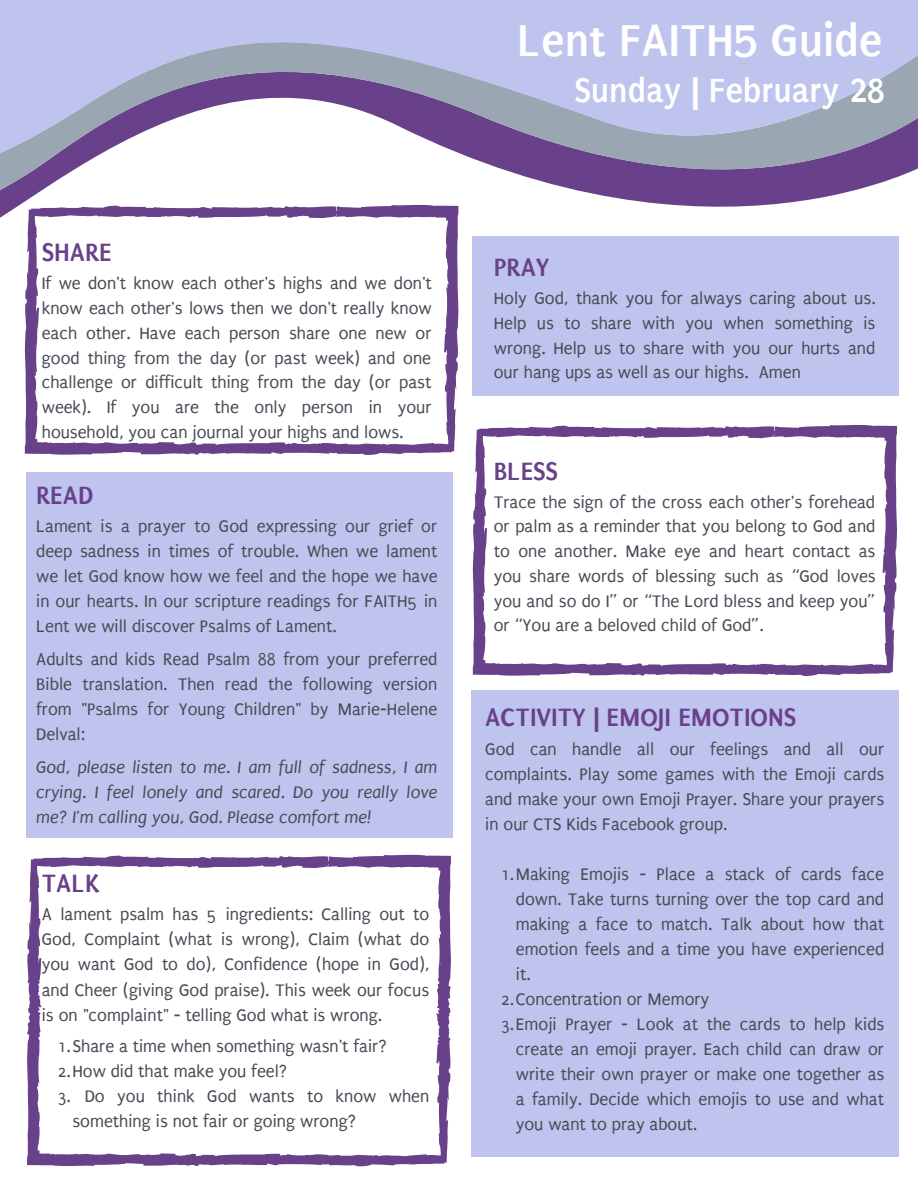
<style>
.page{position:relative;width:918px;height:1188px;background:#fff}
.page>*{position:absolute;margin:0;border:0;box-sizing:border-box;transform-origin:0 0}
.t1{font:700 48px "Puritan";color:#fff}
.t2{font:700 36px "Puritan";color:#fff}
.t3{font:700 27px "Puritan";color:#69418b}
.t4{font:18px/25px "Puritan";color:#474b55;text-align:justify}
.t5{font:italic 18px/25px "Puritan";color:#474b55;text-align:justify}
</style>
<div class="page">
<div style="left:26px;top:472px;width:426px;height:366px;background:#bec4ed"></div>
<svg style="left:24px;top:283px;width:435px;height:172px"></svg>
<svg style="left:472px;top:425px;width:425px;height:251px"></svg>
<svg style="left:0;top:191px;width:899px;height:49px"></svg>
<svg style="left:0;top:0;width:918px;height:191px;fill:#bec4ed"></svg>
<div style="left:472px;top:237px;width:427px;height:159px;background:#bec4ed"></div>
<svg style="left:27px;top:855px;width:424px;height:311px"></svg>
<div style="left:472px;top:690px;width:427px;height:467px;background:#bec4ed"></div>
<p class="t1" style="left:517px;top:14px;width:367px">Lent FAITH5 Guide</p>
<p class="t2" style="left:575px;top:71px;width:312px">Sunday | February 28</p>
<p class="t3" style="left:42px;top:238px;width:71px">SHARE</p>
<p class="t4" style="left:42px;top:271px;width:392px">If we don't know each other's highs and we don't know each other's lows then we don't really know each other. Have each person share one new or good thing from the day (or past week) and one challenge or difficult thing from the day (or past week). If you are the only person in your household, you can journal your highs and lows.</p>
<p class="t3" style="left:36px;top:480px;width:59px">READ</p>
<p class="t4" style="left:36px;top:514px;width:403px">Lament is a prayer to God expressing our grief or deep sadness in times of trouble. When we lament we let God know how we feel and the hope we have in our hearts. In our scripture readings for FAITH5 in Lent we will discover Psalms of Lament.</p>
<p class="t4" style="left:36px;top:647px;width:403px">Adults and kids Read Psalm 88 from your preferred Bible translation. Then read the following version from "Psalms for Young Children" by Marie-Helene Delval:</p>
<p class="t5" style="left:36px;top:755px;width:403px">God, please listen to me. I am full of sadness, I am crying. I feel lonely and scared. Do you really love me? I'm calling you, God. Please comfort me!</p>
<p class="t3" style="left:42px;top:868px;width:59px">TALK</p>
<p class="t4" style="left:42px;top:902px;width:389px">A lament psalm has 5 ingredients: Calling out to God, Complaint (what is wrong), Claim (what do you want God to do), Confidence (hope in God), and Cheer (giving God praise). This week our focus is on "complaint" - telling God what is wrong.</p>
<p class="t4" style="left:57px;top:1034px;width:331px">1.Share a time when something wasn't fair?</p>
<p class="t4" style="left:57px;top:1059px;width:232px">2.How did that make you feel?</p>
<p class="t4" style="left:72px;top:1084px;width:358px;text-indent:12px">Do you think God wants to know when something is not fair or going wrong?</p>
<p class="t4" style="left:57px;top:1084px;width:15px">3.</p>
<p class="t3" style="left:494px;top:252px;width:57px">PRAY</p>
<p class="t4" style="left:494px;top:286px;width:383px">Holy God, thank you for always caring about us.<br>Help us to share with you when something is wrong. Help us to share with you our hurts and our hang ups as well as our highs. Amen</p>
<p class="t3" style="left:494px;top:456px;width:65px">BLESS</p>
<p class="t4" style="left:494px;top:490px;width:383px">Trace the sign of the cross each other's forehead or palm as a reminder that you belong to God and to one another. Make eye and heart contact as you share words of blessing such as “God loves you and so do I” or “The Lord bless and keep you” or “You are a beloved child of God”.</p>
<p class="t3" style="left:485px;top:702px;width:312px">ACTIVITY | EMOJI EMOTIONS</p>
<p class="t4" style="left:485px;top:737px;width:401px">God can handle all our feelings and all our complaints. Play some games with the Emoji cards and make your own Emoji Prayer. Share your prayers in our CTS Kids Facebook group.</p>
<p class="t4" style="left:516px;top:862px;width:370px;text-indent:-15px">1.Making Emojis - Place a stack of cards face down. Take turns turning over the top card and making a face to match. Talk about how that emotion feels and a time you have experienced it.</p>
<p class="t4" style="left:501px;top:987px;width:210px">2.Concentration or Memory</p>
<p class="t4" style="left:516px;top:1012px;width:370px;text-indent:-15px">3.Emoji Prayer - Look at the cards to help kids create an emoji prayer. Each child can draw or write their own prayer or make one together as a family. Decide which emojis to use and what you want to pray about.</p>
</div>
